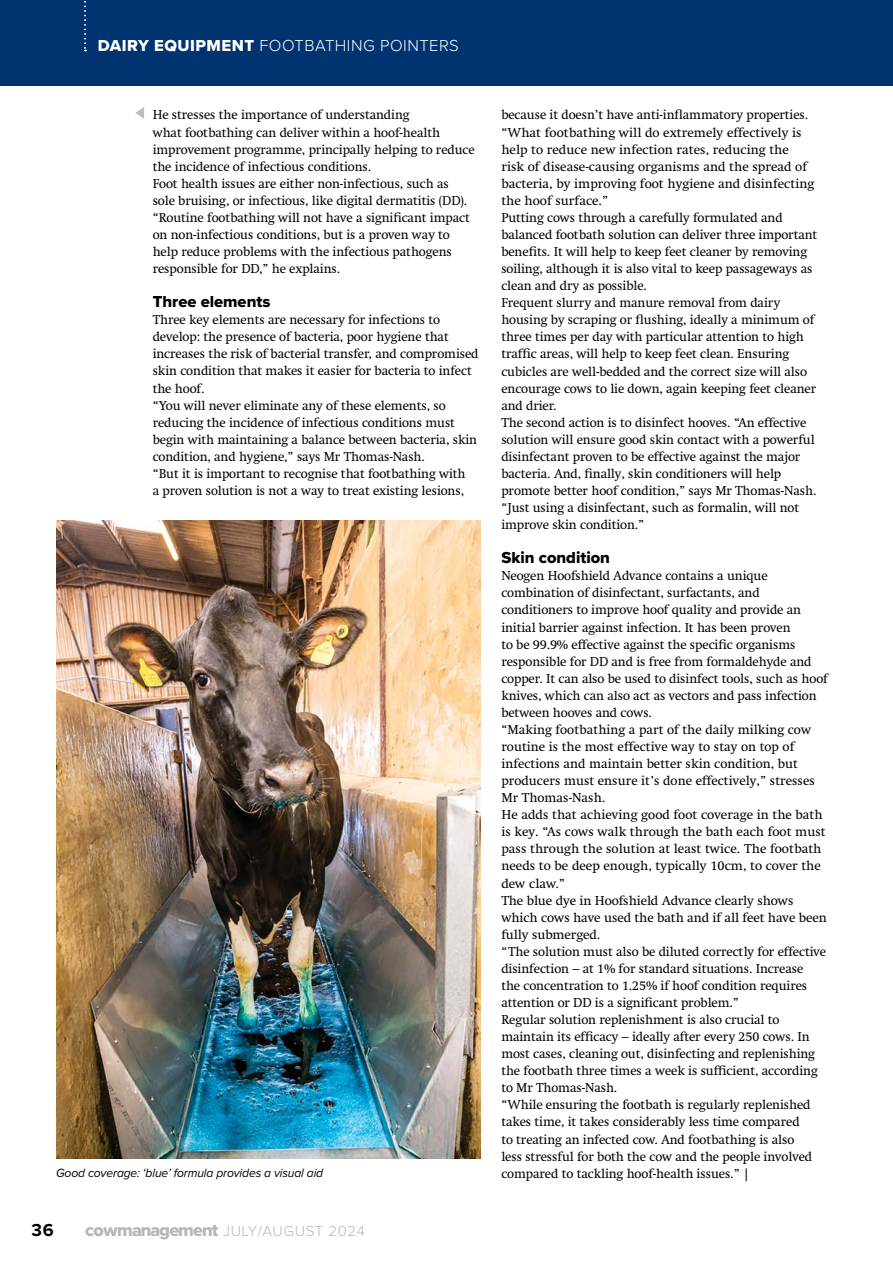
<style>
.page{position:relative;width:893px;height:1263px;background:#fff}
.page>*{position:absolute;margin:0;border:0;box-sizing:border-box;transform-origin:0 0}
.t1{font:700 18px "Proxima Nova";color:#000}
.t2{font:300 16.5px "Proxima Nova";letter-spacing:.03em;color:#fff}
.t3{font:16.5px "Proxima Nova Extrabld";color:#000}
.t4{font:300 15px "Proxima Nova";letter-spacing:.04em;color:#b5b6b7}
.t5{font:13.2px/17.1px "Swift LT Pro";letter-spacing:-.01em;color:#000}
.t6{font:italic 12.45px "Proxima Nova";letter-spacing:-.01em;color:#000}
.s1{font-family:"Proxima Nova Extrabld";font-weight:400}
.s2{font-family:"Proxima Nova Extrabld";font-weight:400;font-size:18px}
</style>
<div class="page">
<svg style="left:135px;top:107px;width:9px;height:12px"></svg>
<div style="left:0;top:0;width:893px;height:85px;background:#003470"></div>
<svg style="left:84px;top:1px;width:2px;height:50px"></svg>
<img style="left:57px;top:521px;width:423px;height:638px">
<p class="t2" style="left:98px;top:33px;width:363px"><span class="s1">DAIRY EQUIPMENT</span> FOOTBATHING POINTERS</p>
<p class="t5" style="left:153px;top:106px;width:324px">He stresses the importance of understanding<br>what footbathing can deliver within a hoof-health improvement programme, principally helping to reduce the incidence of infectious conditions.<br>Foot health issues are either non-infectious, such as<br>sole bruising, or infectious, like digital dermatitis (DD). “Routine footbathing will not have a significant impact on non-infectious conditions, but is a proven way to help reduce problems with the infectious pathogens responsible for DD,” he explains.</p>
<p class="t3" style="left:153px;top:289px;width:119px">Three elements</p>
<p class="t5" style="left:153px;top:311px;width:327px">Three key elements are necessary for infections to develop: the presence of bacteria, poor hygiene that increases the risk of bacterial transfer, and compromised skin condition that makes it easier for bacteria to infect the hoof.<br>“You will never eliminate any of these elements, so reducing the incidence of infectious conditions must begin with maintaining a balance between bacteria, skin condition, and hygiene,” says Mr Thomas-Nash.<br>“But it is important to recognise that footbathing with<br>a proven solution is not a way to treat existing lesions,</p>
<p class="t6" style="left:56px;top:1164px;width:269px">Good coverage: ‘blue’ formula provides a visual aid</p>
<h1 class="t1" style="left:31px;top:1217px;width:24px">36</h1>
<p class="t4" style="left:85px;top:1220px;width:281px"><span class="s2">cowmanagement</span> JULY/AUGUST 2024</p>
<p class="t5" style="left:501px;top:106px;width:318px">because it doesn’t have anti-inflammatory properties. “What footbathing will do extremely effectively is help to reduce new infection rates, reducing the<br>risk of disease-causing organisms and the spread of bacteria, by improving foot hygiene and disinfecting the hoof surface.”<br>Putting cows through a carefully formulated and balanced footbath solution can deliver three important benefits. It will help to keep feet cleaner by removing soiling, although it is also vital to keep passageways as clean and dry as possible.<br>Frequent slurry and manure removal from dairy housing by scraping or flushing, ideally a minimum of three times per day with particular attention to high traffic areas, will help to keep feet clean. Ensuring cubicles are well-bedded and the correct size will also encourage cows to lie down, again keeping feet cleaner and drier.<br>The second action is to disinfect hooves. “An effective solution will ensure good skin contact with a powerful disinfectant proven to be effective against the major bacteria. And, finally, skin conditioners will help promote better hoof condition,” says Mr Thomas-Nash. “Just using a disinfectant, such as formalin, will not improve skin condition.”</p>
<p class="t3" style="left:501px;top:545px;width:110px">Skin condition</p>
<p class="t5" style="left:501px;top:567px;width:328px">Neogen Hoofshield Advance contains a unique combination of disinfectant, surfactants, and conditioners to improve hoof quality and provide an initial barrier against infection. It has been proven<br>to be 99.9% effective against the specific organisms responsible for DD and is free from formaldehyde and copper. It can also be used to disinfect tools, such as hoof knives, which can also act as vectors and pass infection between hooves and cows.<br>“Making footbathing a part of the daily milking cow routine is the most effective way to stay on top of infections and maintain better skin condition, but producers must ensure it’s done effectively,” stresses Mr Thomas-Nash.<br>He adds that achieving good foot coverage in the bath is key. “As cows walk through the bath each foot must pass through the solution at least twice. The footbath needs to be deep enough, typically 10cm, to cover the dew claw.”<br>The blue dye in Hoofshield Advance clearly shows which cows have used the bath and if all feet have been fully submerged.<br>“The solution must also be diluted correctly for effective disinfection – at 1% for standard situations. Increase<br>the concentration to 1.25% if hoof condition requires attention or DD is a significant problem.”<br>Regular solution replenishment is also crucial to maintain its efficacy – ideally after every 250 cows. In most cases, cleaning out, disinfecting and replenishing the footbath three times a week is sufficient, according to Mr Thomas-Nash.<br>“While ensuring the footbath is regularly replenished takes time, it takes considerably less time compared<br>to treating an infected cow. And footbathing is also<br>less stressful for both the cow and the people involved compared to tackling hoof-health issues.” |</p>
</div>
